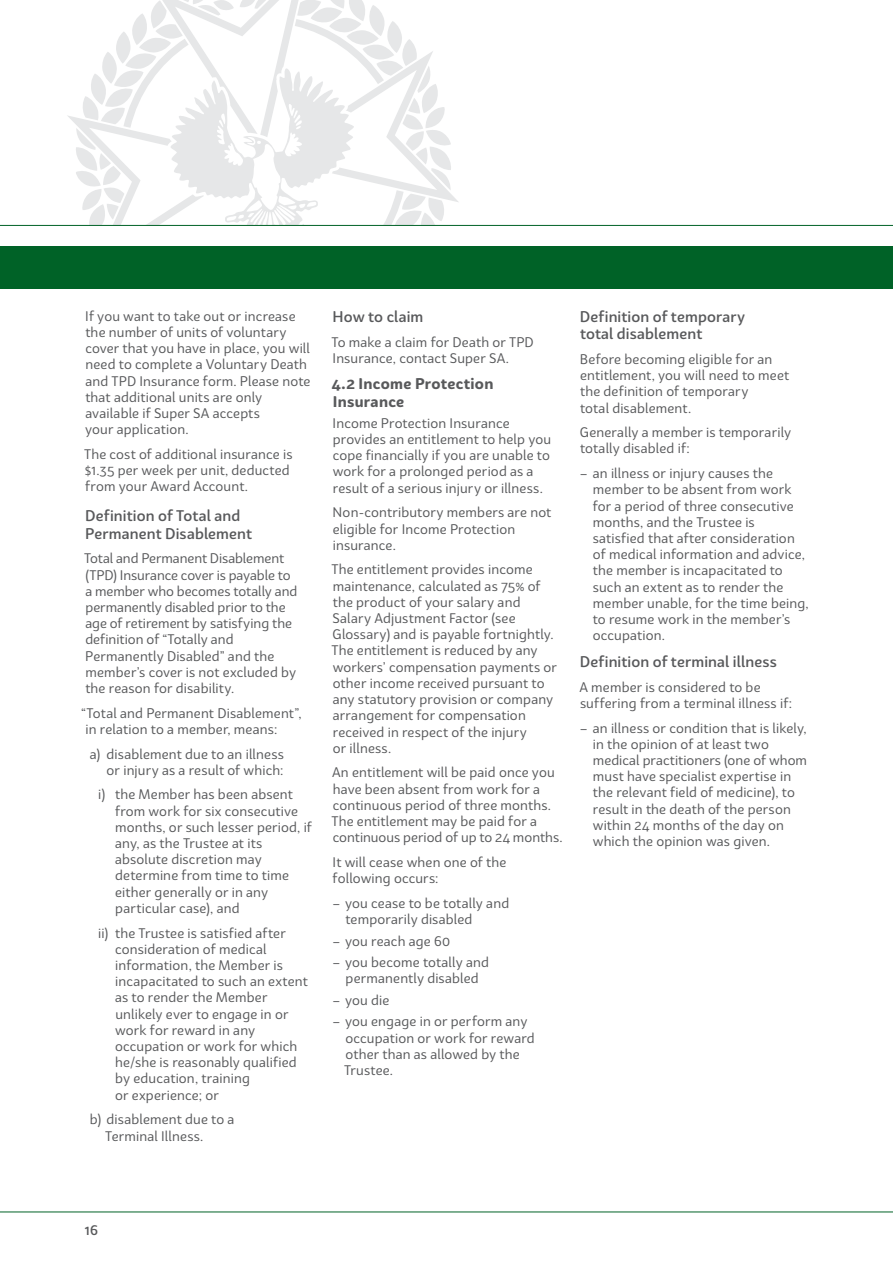
<style>
.page{position:relative;width:893px;height:1263px;background:#fff}
.page>*{position:absolute;margin:0;border:0;box-sizing:border-box;transform-origin:0 0}
.Subheading_MEDIUM{font:500 15px/17.2px "Bw Surco";letter-spacing:.01em;color:#58595b}
.Body_heading_BOLD{font:700 15px/18px "Bw Surco";letter-spacing:.02em;color:#58595b}
.body{font:13.5px/16.2px "Bw Surco";letter-spacing:.01em;color:#58595b}
.t1{font:500 13.5px "Bw Surco";color:#58595b}
</style>
<div class="page">
<hr style="left:0;top:1211px;width:893px;height:1px;background:#006227">
<div style="left:0;top:247px;width:893px;height:42px;background:#006227"></div>
<svg style="left:67px;top:0;width:392px;height:225px"></svg>
<hr style="left:0;top:225px;width:893px;height:1px;background:#006227">
<p class="body" style="left:85px;top:307px;width:227px">If you want to take out or increase the number of units of voluntary cover that you have in place, you will need to complete a Voluntary Death and TPD Insurance form. Please note that additional units are only available if Super SA accepts<br>your application.</p>
<p class="body" style="left:84px;top:446px;width:210px">The cost of additional insurance is $1.35 per week per unit, deducted from your Award Account.</p>
<p class="Subheading_MEDIUM" style="left:85px;top:507px;width:168px">Definition of Total and<br>Permanent Disablement</p>
<p class="body" style="left:84px;top:550px;width:215px">Total and Permanent Disablement (TPD) Insurance cover is payable to a member who becomes totally and permanently disabled prior to the age of retirement by satisfying the definition of “Totally and<br>Permanently Disabled” and the member’s cover is not excluded by the reason for disability.</p>
<p class="body" style="left:85px;top:704px;width:218px;text-indent:-4px">“Total and Permanent Disablement”, in relation to a member, means:</p>
<p class="body" style="left:90px;top:745px;width:196px;text-align:right">a) disablement due to an illness or injury as a result of which:</p>
<p class="body" style="left:115px;top:786px;width:198px;text-indent:-17px">i) the Member has been absent from work for six consecutive months, or such lesser period, if any, as the Trustee at its absolute discretion may determine from time to time either generally or in any particular case), and</p>
<p class="body" style="left:115px;top:924px;width:194px;text-indent:-17px">ii) the Trustee is satisfied after consideration of medical information, the Member is incapacitated to such an extent as to render the Member unlikely ever to engage in or work for reward in any occupation or work for which he/she is reasonably qualified by education, training<br>or experience; or</p>
<p class="body" style="left:105px;top:1111px;width:131px;text-indent:-16px">b) disablement due to a<br>Terminal Illness.</p>
<p class="Subheading_MEDIUM" style="left:333px;top:307px;width:92px">How to claim</p>
<p class="body" style="left:331px;top:333px;width:204px">To make a claim for Death or TPD<br>Insurance, contact Super SA.</p>
<p class="Body_heading_BOLD" style="left:332px;top:374px;width:163px">4.2 Income Protection<br>Insurance</p>
<p class="body" style="left:333px;top:414px;width:220px">Income Protection Insurance provides an entitlement to help you cope financially if you are unable to work for a prolonged period as a result of a serious injury or illness.</p>
<p class="body" style="left:333px;top:504px;width:220px">Non-contributory members are not eligible for Income Protection insurance.</p>
<p class="body" style="left:331px;top:561px;width:227px">The entitlement provides income maintenance, calculated as 75% of the product of your salary and<br>Salary Adjustment Factor (see<br>Glossary) and is payable fortnightly.<br>The entitlement is reduced by any workers’ compensation payments or other income received pursuant to any statutory provision or company arrangement for compensation received in respect of the injury<br>or illness.</p>
<p class="body" style="left:331px;top:764px;width:233px">An entitlement will be paid once you have been absent from work for a continuous period of three months.<br>The entitlement may be paid for a continuous period of up to 24 months.</p>
<p class="body" style="left:333px;top:853px;width:175px">It will cease when one of the following occurs:</p>
<p class="body" style="left:345px;top:894px;width:165px;text-indent:-13px">– you cease to be totally and temporarily disabled</p>
<p class="body" style="left:332px;top:932px;width:119px">– you reach age 60</p>
<p class="body" style="left:332px;top:954px;width:158px;text-align:center">– you become totally and permanently disabled</p>
<p class="body" style="left:332px;top:991px;width:59px">– you die</p>
<p class="body" style="left:344px;top:1013px;width:192px;text-indent:-12px">– you engage in or perform any occupation or work for reward other than as allowed by the<br>Trustee.</p>
<p class="Subheading_MEDIUM" style="left:580px;top:307px;width:167px">Definition of temporary total disablement</p>
<p class="body" style="left:580px;top:351px;width:211px">Before becoming eligible for an entitlement, you will need to meet the definition of temporary<br>total disablement.</p>
<p class="body" style="left:580px;top:424px;width:213px">Generally a member is temporarily totally disabled if:</p>
<p class="body" style="left:593px;top:465px;width:217px;text-indent:-13px">– an illness or injury causes the member to be absent from work for a period of three consecutive months, and the Trustee is satisfied that after consideration of medical information and advice, the member is incapacitated to such an extent as to render the member unable, for the time being, to resume work in the member’s occupation.</p>
<p class="Subheading_MEDIUM" style="left:580px;top:652px;width:198px">Definition of terminal illness</p>
<p class="body" style="left:579px;top:678px;width:214px">A member is considered to be suffering from a terminal illness if:</p>
<p class="body" style="left:593px;top:719px;width:216px;text-indent:-13px">– an illness or condition that is likely, in the opinion of at least two medical practitioners (one of whom must have specialist expertise in the relevant field of medicine), to result in the death of the person within 24 months of the day on which the opinion was given.</p>
<p class="t1" style="left:85px;top:1221px;width:15px">16</p>
</div>
